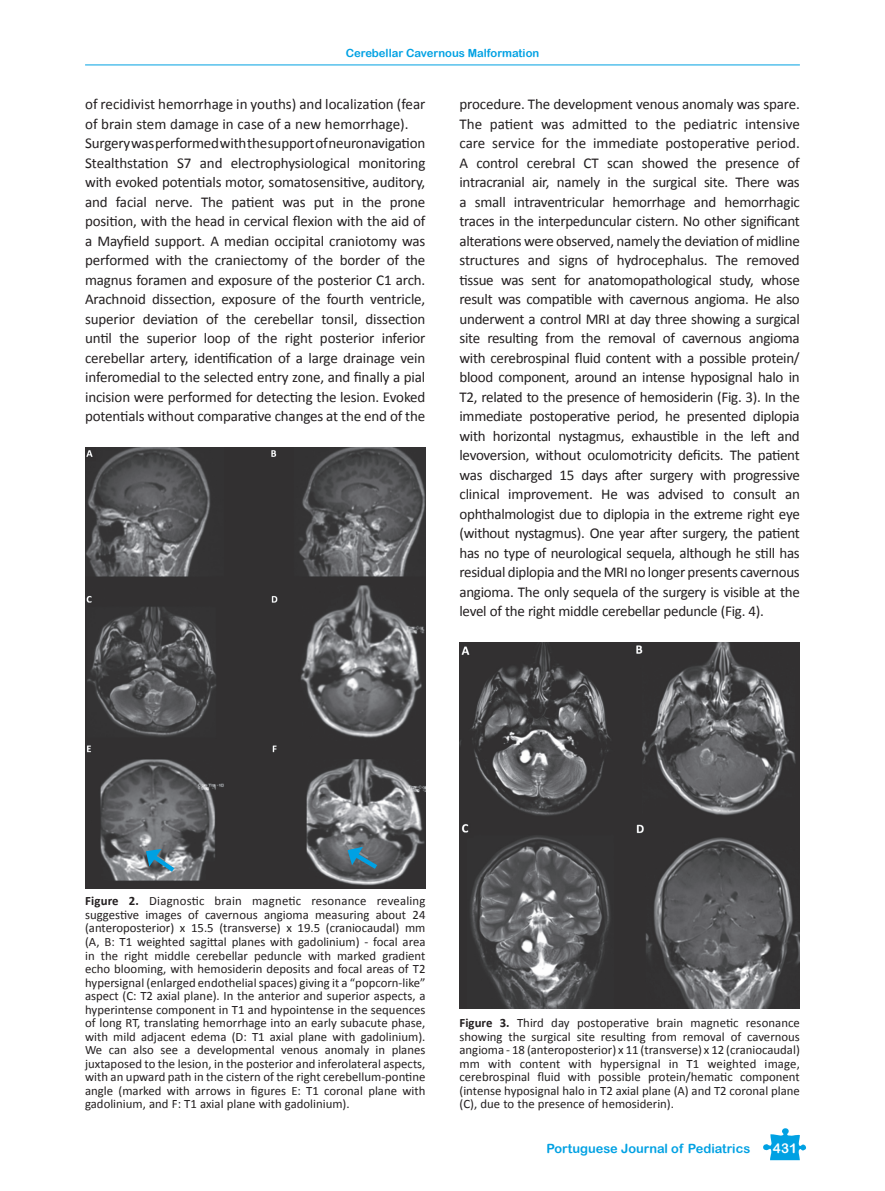
<style>
.page{position:relative;width:885px;height:1191px;background:#fff}
.page>*{position:absolute;margin:0;border:0;box-sizing:border-box;transform-origin:0 0}
.t1{font:15px/19.5px "Calibri";letter-spacing:-.01em;color:#231f20}
.t2{font:13.5px "Arial Rounded MT Bold";color:#fff}
.t3{font:12.75px/13.5px "Calibri";color:#231f20;text-align:justify}
.t4{font:12.75px "Arial Rounded MT Bold";color:#00a1e3}
.t5{font:11.25px "Arial Rounded MT Bold";color:#00a1e3}
.s1{font-weight:700}
</style>
<div class="page">
<hr style="left:85px;top:65px;width:714px;height:1px;background:#00a1e3">
<svg style="left:763px;top:1128px;width:43px;height:32px"></svg>
<img style="left:459px;top:642px;width:340px;height:367px">
<img style="left:85px;top:448px;width:340px;height:440px">
<svg style="left:146px;top:849px;width:33px;height:27px"></svg>
<svg style="left:347px;top:846px;width:35px;height:26px"></svg>
<p class="t5" style="left:345px;top:46px;width:195px">Cerebellar Cavernous Malformation</p>
<p class="t1" style="left:85px;top:94px;width:342px">of recidivist hemorrhage in youths) and localization (fear of brain stem damage in case of a new hemorrhage).<br>Surgery was performed with the support of neuronavigation Stealthstation S7 and electrophysiological monitoring with evoked potentials motor, somatosensitive, auditory, and facial nerve. The patient was put in the prone position, with the head in cervical flexion with the aid of a Mayfield support. A median occipital craniotomy was performed with the craniectomy of the border of the magnus foramen and exposure of the posterior C1 arch.<br>Arachnoid dissection, exposure of the fourth ventricle, superior deviation of the cerebellar tonsil, dissection until the superior loop of the right posterior inferior cerebellar artery, identification of a large drainage vein inferomedial to the selected entry zone, and finally a pial incision were performed for detecting the lesion. Evoked potentials without comparative changes at the end of the</p>
<p class="t1" style="left:459px;top:94px;width:342px;text-align:justify">procedure. The development venous anomaly was spare.<br>The patient was admitted to the pediatric intensive care service for the immediate postoperative period.<br>A control cerebral CT scan showed the presence of intracranial air, namely in the surgical site. There was a small intraventricular hemorrhage and hemorrhagic traces in the interpeduncular cistern. No other significant alterations were observed, namely the deviation of midline structures and signs of hydrocephalus. The removed tissue was sent for anatomopathological study, whose result was compatible with cavernous angioma. He also underwent a control MRI at day three showing a surgical site resulting from the removal of cavernous angioma with cerebrospinal fluid content with a possible protein/ blood component, around an intense hyposignal halo in T2, related to the presence of hemosiderin (Fig. 3). In the immediate postoperative period, he presented diplopia with horizontal nystagmus, exhaustible in the left and levoversion, without oculomotricity deficits. The patient was discharged 15 days after surgery with progressive clinical improvement. He was advised to consult an ophthalmologist due to diplopia in the extreme right eye (without nystagmus). One year after surgery, the patient has no type of neurological sequela, although he still has residual diplopia and the MRI no longer presents cavernous angioma. The only sequela of the surgery is visible at the level of the right middle cerebellar peduncle (Fig. 4).</p>
<p class="t3" style="left:85px;top:894px;width:342px"><span class="s1">Figure 2.</span> Diagnostic brain magnetic resonance revealing suggestive images of cavernous angioma measuring about 24 (anteroposterior) x 15.5 (transverse) x 19.5 (craniocaudal) mm (A, B: T1 weighted sagittal planes with gadolinium) - focal area in the right middle cerebellar peduncle with marked gradient echo blooming, with hemosiderin deposits and focal areas of T2 hypersignal (enlarged endothelial spaces) giving it a “popcorn-like” aspect (C: T2 axial plane). In the anterior and superior aspects, a hyperintense component in T1 and hypointense in the sequences of long RT, translating hemorrhage into an early subacute phase, with mild adjacent edema (D: T1 axial plane with gadolinium).<br>We can also see a developmental venous anomaly in planes juxtaposed to the lesion, in the posterior and inferolateral aspects, with an upward path in the cistern of the right cerebellum-pontine angle (marked with arrows in figures E: T1 coronal plane with gadolinium, and F: T1 axial plane with gadolinium).</p>
<p class="t3" style="left:459px;top:1015px;width:342px"><span class="s1">Figure 3.</span> Third day postoperative brain magnetic resonance showing the surgical site resulting from removal of cavernous angioma - 18 (anteroposterior) x 11 (transverse) x 12 (craniocaudal) mm with content with hypersignal in T1 weighted image, cerebrospinal fluid with possible protein/hematic component (intense hyposignal halo in T2 axial plane (A) and T2 coronal plane (C), due to the presence of hemosiderin).</p>
<p class="t4" style="left:546px;top:1141px;width:205px">Portuguese Journal of Pediatrics</p>
<p class="t2" style="left:772px;top:1139px;width:26px">431</p>
</div>
